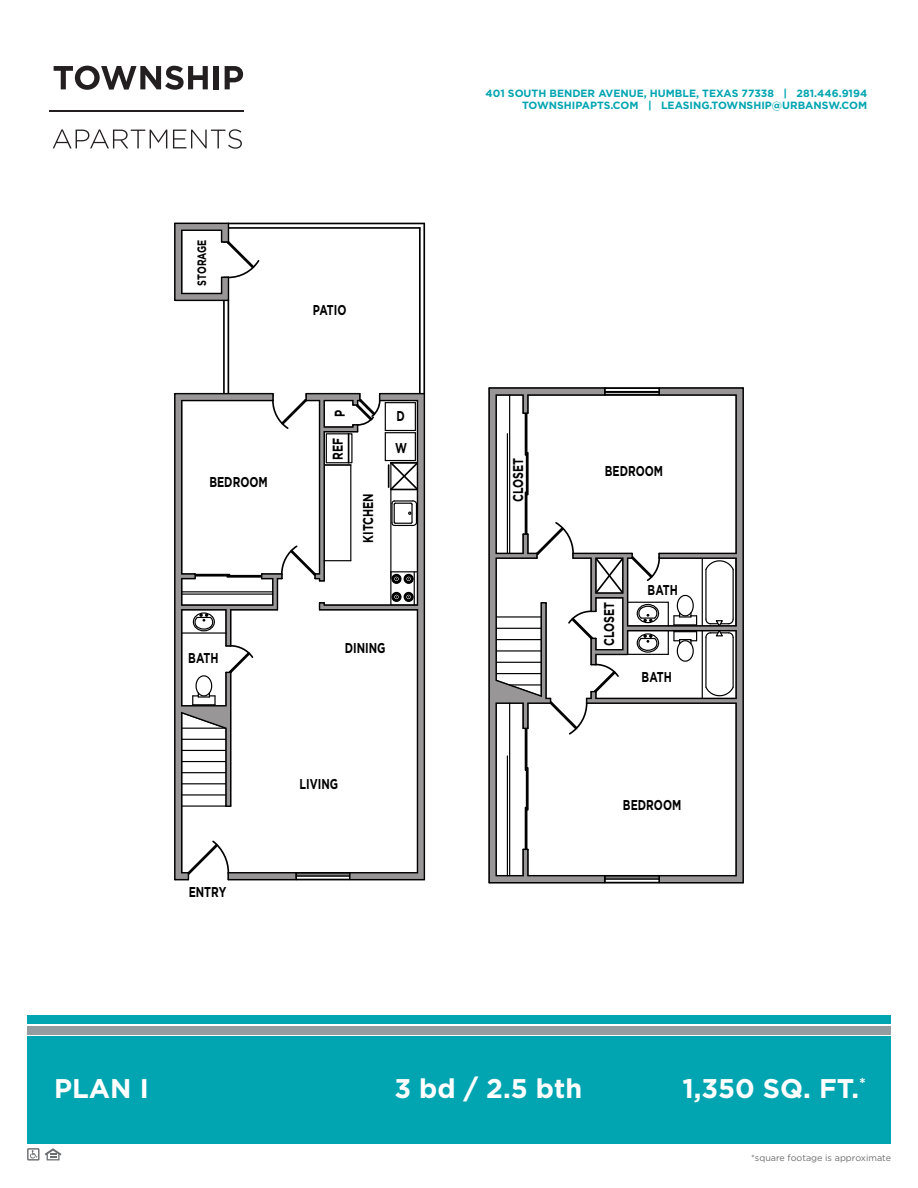
<style>
.page{position:relative;width:918px;height:1188px;background:#fff}
.page>*{position:absolute;margin:0;border:0;box-sizing:border-box;transform-origin:0 0}
.t1{font:700 27px "Gotham";color:#fff}
.t2{font:700 14.25px "Gotham";color:#000;scale:.75 1}
.t3{font:700 12.15px "Gotham";letter-spacing:-.01em;color:#000;scale:.75 1}
.t4{font:700 10.5px/12.6px "Gotham";color:#00a5b1;text-align:right}
.t5{font:9px "Gotham";color:#6c6d70}
</style>
<div class="page">
<div style="left:28px;top:1036px;width:863px;height:108px;background:#00a5b1"></div>
<div style="left:28px;top:1016px;width:863px;height:8px;background:#00a5b1"></div>
<div style="left:28px;top:1026px;width:863px;height:8px;background:#959ca0"></div>
<svg style="left:27px;top:1148px;width:34px;height:13px"></svg>
<svg style="left:53px;top:129px;width:114px;height:19px"></svg>
<svg style="left:173px;top:129px;width:69px;height:20px"></svg>
<hr style="left:50px;top:110px;width:194px;height:1px;background:#231f20">
<svg style="left:54px;top:66px;width:154px;height:24px"></svg>
<div style="left:214px;top:66px;width:5px;height:23px;background:#231f20"></div>
<svg style="left:225px;top:66px;width:18px;height:23px"></svg>
<hr style="left:228px;top:300px;width:1px;height:94px;background:#000">
<hr style="left:223px;top:300px;width:2px;height:94px;background:#000">
<hr style="left:228px;top:223px;width:196px;height:1px;background:#000">
<hr style="left:423px;top:223px;width:2px;height:171px;background:#000">
<hr style="left:419px;top:228px;width:2px;height:166px;background:#000">
<hr style="left:228px;top:227px;width:192px;height:2px;background:#000">
<svg style="left:174px;top:222px;width:87px;height:79px"></svg>
<svg style="left:174px;top:393px;width:251px;height:488px"></svg>
<svg style="left:488px;top:387px;width:256px;height:497px"></svg>
<hr style="left:182px;top:632px;width:44px;height:2px;background:#000">
<hr style="left:350px;top:465px;width:1px;height:96px;background:#000">
<svg style="left:271px;top:394px;width:149px;height:98px"></svg>
<hr style="left:390px;top:463px;width:1px;height:116px;background:#000">
<hr style="left:628px;top:602px;width:40px;height:1px;background:#000">
<svg style="left:668px;top:594px;width:29px;height:68px"></svg>
<hr style="left:628px;top:654px;width:40px;height:1px;background:#000">
<svg style="left:181px;top:544px;width:170px;height:86px"></svg>
<hr style="left:296px;top:876px;width:54px;height:1px;background:#000">
<hr style="left:296px;top:874px;width:54px;height:2px;background:#000">
<hr style="left:296px;top:872px;width:54px;height:1px;background:#000">
<hr style="left:296px;top:879px;width:54px;height:1px;background:#000">
<svg style="left:494px;top:388px;width:167px;height:495px"></svg>
<hr style="left:605px;top:388px;width:54px;height:1px;background:#000">
<p class="t3" style="left:194px;top:286px;width:63px;rotate:-90deg">STORAGE</p>
<p class="t2" style="left:209px;top:473px;width:79px">BEDROOM</p>
<p class="t2" style="left:188px;top:649px;width:42px">BATH</p>
<p class="t2" style="left:313px;top:300px;width:46px">PATIO</p>
<p class="t2" style="left:330px;top:417px;width:11px;rotate:-90deg">P</p>
<p class="t2" style="left:396px;top:407px;width:13px">D</p>
<p class="t2" style="left:395px;top:438px;width:17px">W</p>
<p class="t2" style="left:328px;top:460px;width:31px;rotate:-90deg">REF</p>
<p class="t2" style="left:359px;top:543px;width:68px;rotate:-90deg">KITCHEN</p>
<p class="t2" style="left:345px;top:638px;width:56px">DINING</p>
<p class="t2" style="left:189px;top:882px;width:52px">ENTRY</p>
<p class="t2" style="left:300px;top:774px;width:53px">LIVING</p>
<p class="t4" style="left:486px;top:87px;width:383px">401 SOUTH BENDER AVENUE, HUMBLE, TEXAS 77338 | 281.446.9194<br>TOWNSHIPAPTS.COM | LEASING.TOWNSHIP@URBANSW.COM</p>
<p class="t2" style="left:509px;top:502px;width:60px;rotate:-90deg">CLOSET</p>
<p class="t2" style="left:605px;top:462px;width:79px">BEDROOM</p>
<p class="t2" style="left:600px;top:646px;width:60px;rotate:-90deg">CLOSET</p>
<p class="t2" style="left:648px;top:581px;width:42px">BATH</p>
<p class="t2" style="left:642px;top:668px;width:42px">BATH</p>
<p class="t2" style="left:623px;top:795px;width:79px">BEDROOM</p>
<p class="t1" style="left:54px;top:1070px;width:96px">PLAN I</p>
<p class="t1" style="left:394px;top:1070px;width:189px">3 bd / 2.5 bth</p>
<p class="t1" style="left:682px;top:1070px;width:185px">1,350 SQ. FT.<sup>*</sup></p>
<p class="t5" style="left:751px;top:1153px;width:141px">*square footage is approximate</p>
</div>
